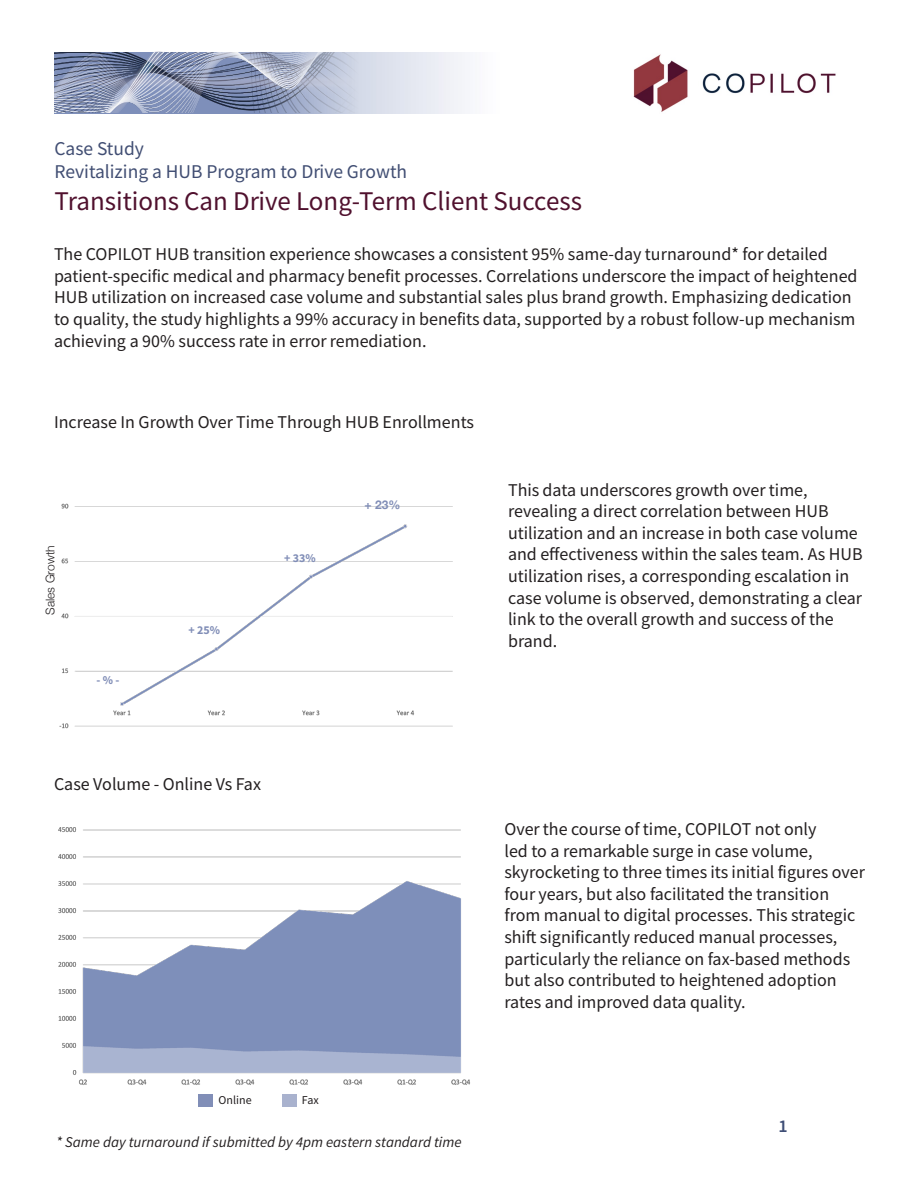
<style>
.page{position:relative;width:918px;height:1188px;background:#fff}
.page>*{position:absolute;margin:0;border:0;box-sizing:border-box;transform-origin:0 0}
.t1{font:27px "Source Sans Variable";color:#50112e}
.t2{font:19.5px "Source Sans Variable";color:#414e73}
.t3{font:18px/21.6px "Source Sans Variable";color:#231f20}
.t4{font:18px "Source Sans Variable";color:#3f4e76}
.t5{font:italic 15px "Source Sans Variable";color:#231f20}
.t6{font:12px "Source Sans Variable";color:#818eb7}
.t7{font:300 12px "Helvetica Neue";color:#231f20}
.t8{font:12px "Source Sans Variable";color:#231f20}
.t9{font:700 12px "Helvetica Neue";color:#818eb7}
</style>
<div class="page">
<img style="left:58px;top:827px;width:412px;height:258px">
<img style="left:59px;top:503px;width:394px;height:226px">
<div style="left:198px;top:1095px;width:14px;height:12px;background:#818eb7"></div>
<div style="left:283px;top:1095px;width:14px;height:12px;background:#a9b2ce"></div>
<img style="left:54px;top:51px;width:203px;height:62px">
<img style="left:257px;top:52px;width:208px;height:62px">
<img style="left:633px;top:54px;width:203px;height:58px">
<p class="t2" style="left:54px;top:136px;width:91px">Case Study</p>
<p class="t2" style="left:54px;top:160px;width:354px">Revitalizing a HUB Program to Drive Growth</p>
<p class="t1" style="left:54px;top:185px;width:529px">Transitions Can Drive Long-Term Client Success</p>
<p class="t3" style="left:54px;top:243px;width:805px">The COPILOT HUB transition experience showcases a consistent 95% same-day turnaround* for detailed patient-specific medical and pharmacy benefit processes. Correlations underscore the impact of heightened HUB utilization on increased case volume and substantial sales plus brand growth. Emphasizing dedication to quality, the study highlights a 99% accuracy in benefits data, supported by a robust follow-up mechanism achieving a 90% success rate in error remediation.</p>
<p class="t3" style="left:54px;top:411px;width:422px">Increase In Growth Over Time Through HUB Enrollments</p>
<p class="t7" style="left:40px;top:615px;width:71px;rotate:-90deg">Sales Growth</p>
<p class="t6" style="left:97px;top:672px;width:24px">- % -</p>
<p class="t6" style="left:189px;top:623px;width:33px">+ 25%</p>
<p class="t6" style="left:284px;top:551px;width:33px">+ 33%</p>
<p class="t9" style="left:364px;top:496px;width:37px">+ 23%</p>
<p class="t3" style="left:508px;top:479px;width:356px">This data underscores growth over time, revealing a direct correlation between HUB utilization and an increase in both case volume and effectiveness within the sales team. As HUB utilization rises, a corresponding escalation in case volume is observed, demonstrating a clear link to the overall growth and success of the brand.</p>
<p class="t3" style="left:54px;top:774px;width:209px">Case Volume - Online Vs Fax</p>
<p class="t8" style="left:219px;top:1093px;width:34px">Online</p>
<p class="t8" style="left:302px;top:1093px;width:18px">Fax</p>
<p class="t5" style="left:56px;top:1133px;width:407px">* Same day turnaround if submitted by 4pm eastern standard time</p>
<p class="t3" style="left:504px;top:818px;width:362px">Over the course of time, COPILOT not only<br>led to a remarkable surge in case volume, skyrocketing to three times its initial figures over four years, but also facilitated the transition from manual to digital processes. This strategic shift significantly reduced manual processes, particularly the reliance on fax-based methods but also contributed to heightened adoption rates and improved data quality.</p>
<p class="t4" style="left:778px;top:1115px;width:11px">1</p>
</div>
